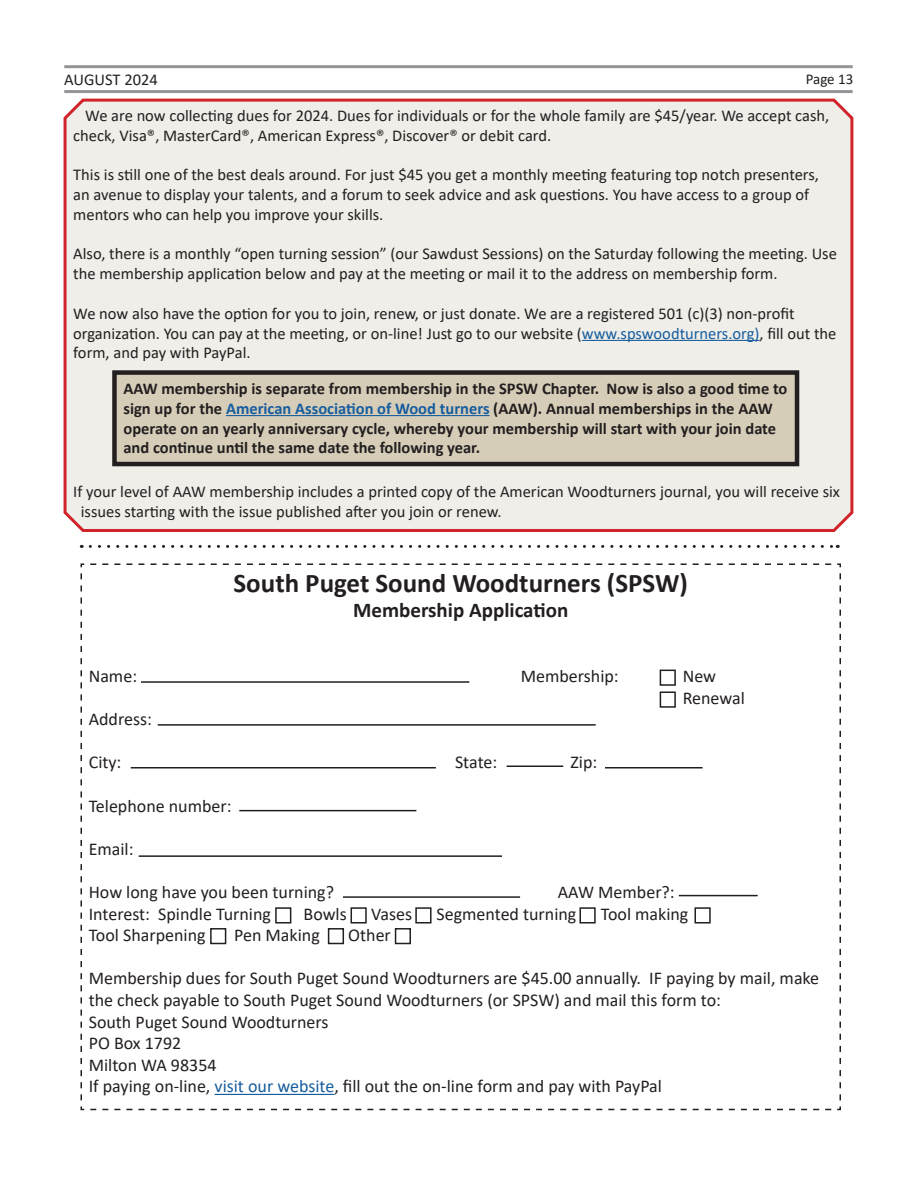
<style>
.page{position:relative;width:918px;height:1188px;background:#fff}
.page>*{position:absolute;margin:0;border:0;box-sizing:border-box;transform-origin:0 0}
.t1{font:700 27px "Calibri";color:#231f20}
.t2{font:700 21px "Calibri";color:#231f20}
.t3{font:18px/21.6px "Calibri";color:#231f20}
.t4{font:16.5px/19.8px "Calibri";color:#231f20}
.t5{font:700 16.5px/19.8px "Calibri";color:#231f20}
.t6{font:15px "Calibri";letter-spacing:-.005em;color:#231f20}
.s1{color:#175d9e}
</style>
<div class="page">
<hr style="left:64px;top:65px;width:789px;height:3px;background:#939598">
<hr style="left:64px;top:90px;width:789px;height:3px;background:#939598">
<div style="left:63px;top:98px;width:791px;height:434px;background:#efeee9"></div>
<svg style="left:90px;top:545px;width:748px;height:3px"></svg>
<svg style="left:80px;top:563px;width:761px;height:548px"></svg>
<hr style="left:141px;top:681px;width:328px;height:2px;background:#231f20">
<div style="left:660px;top:670px;width:16px;height:16px;border:2px solid #231f20"></div>
<div style="left:660px;top:691px;width:16px;height:17px;border:2px solid #231f20"></div>
<hr style="left:158px;top:724px;width:438px;height:2px;background:#231f20">
<hr style="left:131px;top:767px;width:305px;height:2px;background:#231f20">
<hr style="left:507px;top:766px;width:56px;height:1px;background:#231f20">
<hr style="left:605px;top:767px;width:98px;height:2px;background:#231f20">
<hr style="left:239px;top:810px;width:177px;height:1px;background:#231f20">
<hr style="left:139px;top:855px;width:363px;height:2px;background:#231f20">
<hr style="left:343px;top:896px;width:177px;height:2px;background:#231f20">
<hr style="left:679px;top:895px;width:79px;height:1px;background:#231f20">
<div style="left:275px;top:907px;width:16px;height:17px;border:2px solid #231f20"></div>
<div style="left:351px;top:907px;width:16px;height:17px;border:2px solid #231f20"></div>
<div style="left:415px;top:907px;width:17px;height:17px;border:2px solid #231f20"></div>
<div style="left:579px;top:907px;width:17px;height:17px;border:2px solid #231f20"></div>
<div style="left:695px;top:907px;width:16px;height:17px;border:2px solid #231f20"></div>
<div style="left:210px;top:928px;width:16px;height:16px;border:2px solid #231f20"></div>
<div style="left:328px;top:928px;width:16px;height:16px;border:2px solid #231f20"></div>
<div style="left:395px;top:928px;width:16px;height:16px;border:2px solid #231f20"></div>
<div style="left:114px;top:373px;width:683px;height:91px;background:#d6cdb8"></div>
<hr style="left:226px;top:415px;width:264px;height:1px;background:#175d9e">
<div style="left:112px;top:370px;width:687px;height:96px;border:4px solid #231f20"></div>
<p class="t4" style="left:64px;top:69px;width:95px">AUGUST 2024</p>
<p class="t6" style="left:806px;top:69px;width:49px">Page 13</p>
<p class="t4" style="left:73px;top:105px;width:758px;text-indent:12px">We are now collecting dues for 2024. Dues for individuals or for the whole family are $45/year. We accept cash, check, Visa®, MasterCard®, American Express®, Discover® or debit card.</p>
<p class="t4" style="left:73px;top:164px;width:747px">This is still one of the best deals around. For just $45 you get a monthly meeting featuring top notch presenters, an avenue to display your talents, and a forum to seek advice and ask questions. You have access to a group of mentors who can help you improve your skills.</p>
<p class="t4" style="left:73px;top:244px;width:765px">Also, there is a monthly “open turning session” (our Sawdust Sessions) on the Saturday following the meeting. Use the membership application below and pay at the meeting or mail it to the address on membership form.</p>
<p class="t4" style="left:73px;top:303px;width:765px">We now also have the option for you to join, renew, or just donate. We are a registered 501 (c)(3) non-profit organization. You can pay at the meeting, or on-line! Just go to our website (<span class="s1">www.spswoodturners.org)</span>, fill out the form, and pay with PayPal.</p>
<p class="t5" style="left:123px;top:378px;width:666px">AAW membership is separate from membership in the SPSW Chapter. Now is also a good time to sign up for the <span class="s1">American Association of Wood turners</span> (AAW). Annual memberships in the AAW operate on an yearly anniversary cycle, whereby your membership will start with your join date and continue until the same date the following year.</p>
<p class="t4" style="left:81px;top:481px;width:761px;text-indent:-8px">If your level of AAW membership includes a printed copy of the American Woodturners journal, you will receive six issues starting with the issue published after you join or renew.</p>
<p class="t1" style="left:234px;top:564px;width:456px">South Puget Sound Woodturners (SPSW)</p>
<p class="t2" style="left:353px;top:595px;width:217px">Membership Application</p>
<p class="t3" style="left:89px;top:665px;width:50px">Name:</p>
<p class="t3" style="left:521px;top:665px;width:99px">Membership:</p>
<p class="t3" style="left:683px;top:665px;width:64px">New<br>Renewal</p>
<p class="t3" style="left:89px;top:708px;width:65px">Address:</p>
<p class="t3" style="left:89px;top:751px;width:34px">City:</p>
<p class="t3" style="left:455px;top:751px;width:44px">State:</p>
<p class="t3" style="left:571px;top:751px;width:28px">Zip:</p>
<p class="t3" style="left:89px;top:794px;width:144px">Telephone number:</p>
<p class="t3" style="left:89px;top:838px;width:46px">Email:</p>
<p class="t3" style="left:89px;top:881px;width:247px">How long have you been turning?</p>
<p class="t3" style="left:558px;top:881px;width:118px">AAW Member?:</p>
<p class="t3" style="left:89px;top:902px;width:184px">Interest: Spindle Turning</p>
<p class="t3" style="left:304px;top:902px;width:45px">Bowls</p>
<p class="t3" style="left:371px;top:902px;width:42px">Vases</p>
<p class="t3" style="left:437px;top:902px;width:141px">Segmented turning</p>
<p class="t3" style="left:601px;top:902px;width:89px">Tool making</p>
<p class="t3" style="left:89px;top:924px;width:118px">Tool Sharpening</p>
<p class="t3" style="left:234px;top:924px;width:87px">Pen Making</p>
<p class="t3" style="left:348px;top:924px;width:44px">Other</p>
<p class="t3" style="left:89px;top:967px;width:732px">Membership dues for South Puget Sound Woodturners are $45.00 annually. IF paying by mail, make the check payable to South Puget Sound Woodturners (or SPSW) and mail this form to:<br>South Puget Sound Woodturners<br>PO Box 1792<br>Milton WA 98354<br>If paying on-line, <span class="s1">visit our website</span>, fill out the on-line form and pay with PayPal</p>
</div>
